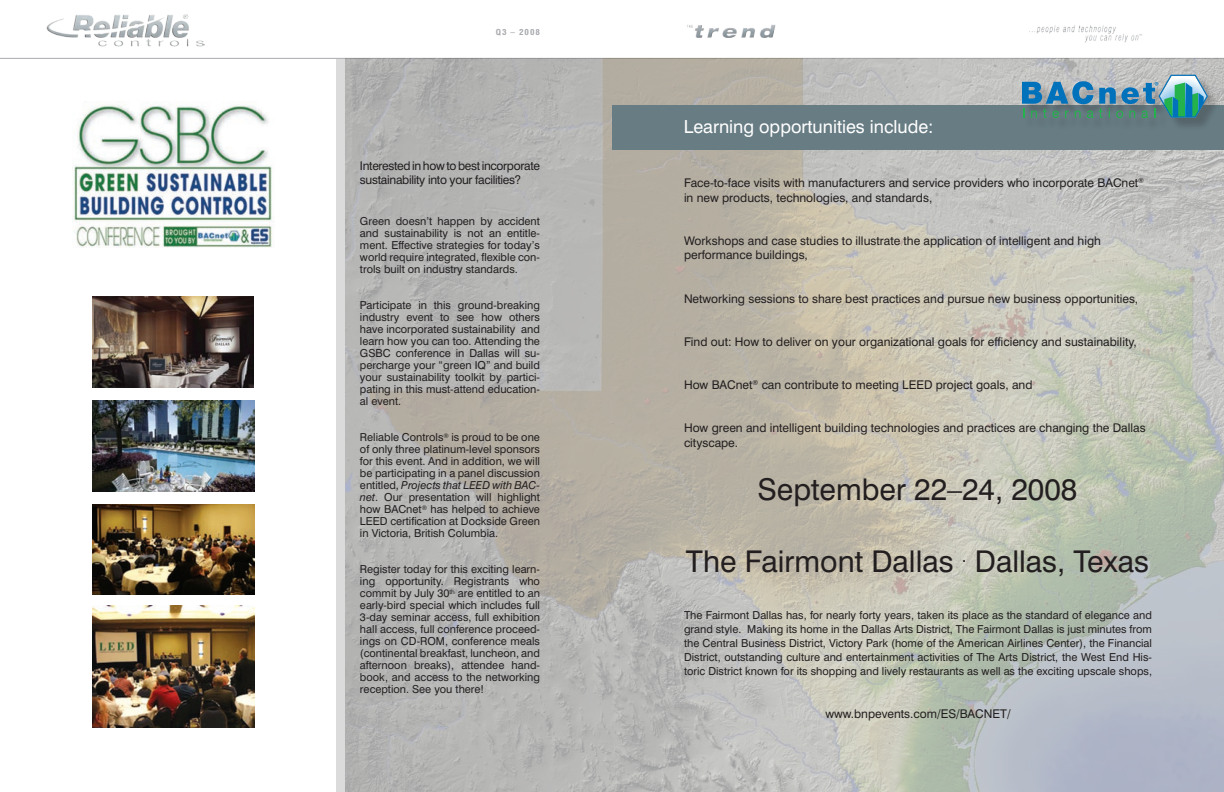
<style>
.page{position:relative;width:1224px;height:792px;background:#fff}
.page>*{position:absolute;margin:0;border:0;box-sizing:border-box;transform-origin:0 0}
.t1{font:30px "Swiss 721 BT";color:#231f20}
.t2{font:18px "Swiss 721 BT";color:#fff}
.t3{font:12px/14.4px "Swiss 721 BT";color:#231f20}
.t4{font:12px/14.4px "Swiss 721 BT";letter-spacing:-.025em;color:#231f20}
.t5{font:11px/12px "Swiss 721 BT";color:#231f20;text-align:justify}
.t6{font:700 condensed 8px "Swiss 721 BT";letter-spacing:.1em;color:#a8a9ad;scale:1.13 1}
.s1{font-style:italic}
</style>
<div class="page">
<hr style="left:0;top:58px;width:1224px;height:1px;background:#a8a9ad">
<img style="left:687px;top:24px;width:89px;height:14px">
<img style="left:1029px;top:25px;width:113px;height:18px">
<img style="left:46px;top:14px;width:159px;height:32px">
<img style="left:74px;top:101px;width:200px;height:146px">
<img style="left:92px;top:296px;width:162px;height:91px">
<img style="left:92px;top:401px;width:162px;height:91px">
<img style="left:92px;top:504px;width:162px;height:90px">
<img style="left:92px;top:605px;width:162px;height:123px">
<img style="left:345px;top:59px;width:879px;height:733px">
<div style="left:612px;top:105px;width:612px;height:45px;background:#677c83"></div>
<div style="left:1023px;top:75px;width:198px;height:56px;background:#231f20;opacity:.25"></div>
<svg style="left:1022px;top:81px;width:71px;height:37px"></svg>
<svg style="left:1099px;top:74px;width:109px;height:45px"></svg>
<p class="t6" style="left:496px;top:27px;width:41px">Q3 – 2008</p>
<p class="t4" style="left:360px;top:158px;width:182px">Interested in how to best incorporate sustainability into your facilities?</p>
<p class="t5" style="left:360px;top:215px;width:182px">Green doesn’t happen by accident and sustainability is not an entitle&shy;ment. Effective strategies for today’s world require integrated, flexible con&shy;trols built on industry standards.</p>
<p class="t5" style="left:360px;top:299px;width:182px">Participate in this ground-breaking industry event to see how others have incorporated sustainability and learn how you can too. Attending the GSBC conference in Dallas will su&shy;percharge your “green IQ” and build your sustainability toolkit by partici&shy;pating in this must-attend education&shy;al event.</p>
<p class="t5" style="left:360px;top:431px;width:182px">Reliable Controls<sup>®</sup> is proud to be one of only three platinum-level sponsors for this event. And in addition, we will be participating in a panel discussion entitled, <span class="s1">Projects that LEED with BAC&shy;net</span>. Our presentation will highlight how BACnet<sup>®</sup> has helped to achieve LEED certification at Dockside Green in Victoria, British Columbia.</p>
<p class="t5" style="left:360px;top:563px;width:182px">Register today for this exciting learn&shy;ing opportunity. Registrants who commit by July 30<sup>th</sup> are entitled to an early-bird special which includes full 3-day seminar access, full exhibition hall access, full conference proceed&shy;ings on CD-ROM, conference meals (continental breakfast, luncheon, and afternoon breaks), attendee hand&shy;book, and access to the networking reception. See you there!</p>
<p class="t2" style="left:684px;top:115px;width:251px">Learning opportunities include:</p>
<p class="t3" style="left:684px;top:176px;width:462px">Face-to-face visits with manufacturers and service providers who incorporate BACnet<sup>® </sup>in new products, technologies, and standards,</p>
<p class="t3" style="left:684px;top:233px;width:419px">Workshops and case studies to illustrate the application of intelligent and high</p>
<p class="t3" style="left:684px;top:248px;width:125px">performance buildings,</p>
<p class="t3" style="left:684px;top:291px;width:456px">Networking sessions to share best practices and pursue new business opportunities,</p>
<p class="t3" style="left:684px;top:334px;width:454px">Find out: How to deliver on your organizational goals for efficiency and sustainability,</p>
<p class="t3" style="left:684px;top:377px;width:350px">How BACnet<sup>®</sup> can contribute to meeting LEED project goals, and</p>
<p class="t3" style="left:684px;top:421px;width:463px">How green and intelligent building technologies and practices are changing the Dallas cityscape.</p>
<p class="t1" style="left:758px;top:471px;width:321px">September 22–24, 2008</p>
<p class="t1" style="left:686px;top:543px;width:465px">The Fairmont Dallas <sup>.</sup> Dallas, Texas</p>
<p class="t5" style="left:684px;top:608px;width:470px;line-height:14px">The Fairmont Dallas has, for nearly forty years, taken its place as the standard of elegance and grand style. Making its home in the Dallas Arts District, The Fairmont Dallas is just minutes from the Central Business District, Victory Park (home of the American Airlines Center), the Financial District, outstanding culture and entertainment activities of The Arts District, the West End His&shy;toric District known for its shopping and lively restaurants as well as the exciting upscale shops,</p>
<p class="t3" style="left:825px;top:706px;width:187px">www.bnpevents.com/ES/BACNET/</p>
</div>
